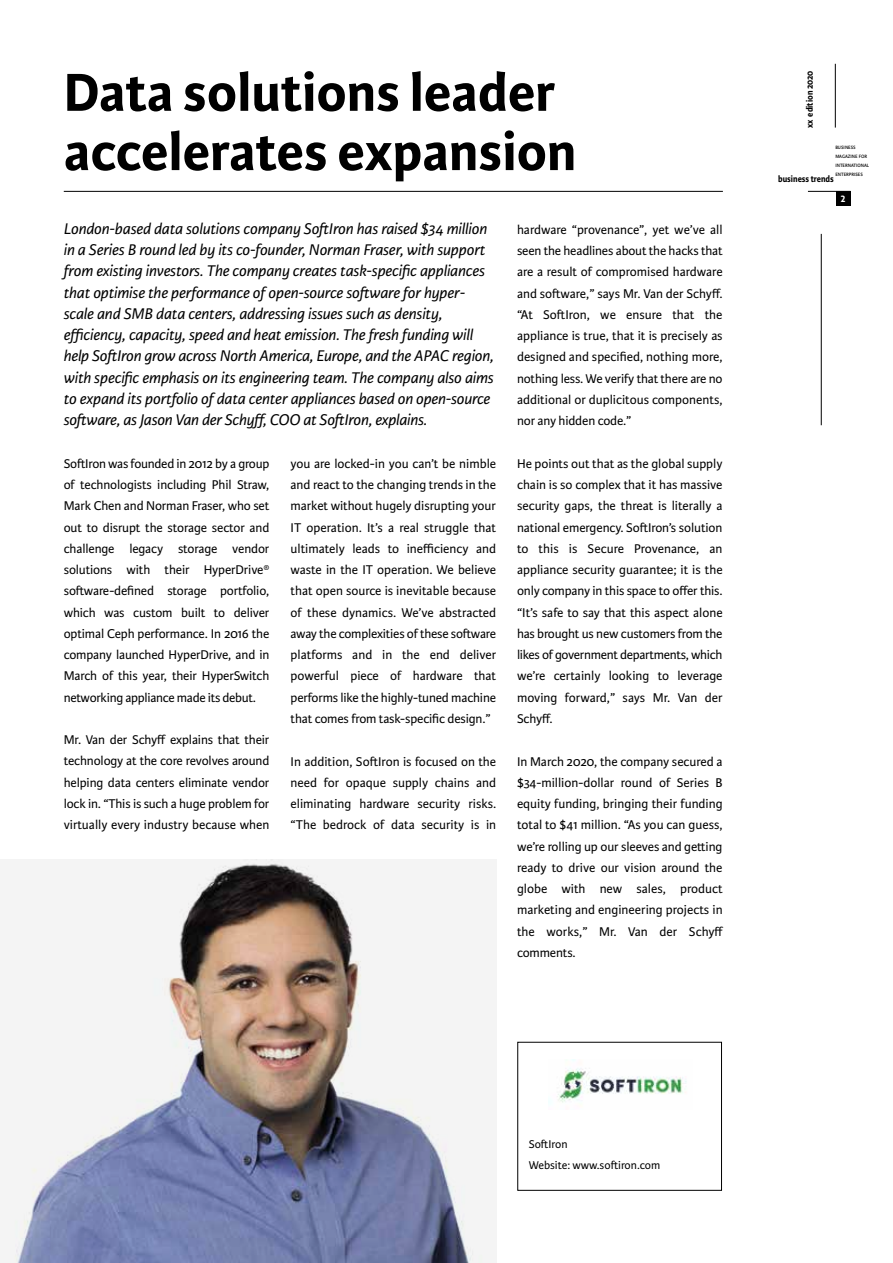
<style>
.page{position:relative;width:893px;height:1263px;background:#fff}
.page>*{position:absolute;margin:0;border:0;box-sizing:border-box;transform-origin:0 0}
.t1{font:700 57px/59.2px "Karmina Sans";color:#000}
.t2{font:italic 16.5px/21.3px "Karmina Sans";letter-spacing:-.005em;color:#000}
.t3{font:13.5px/21.3px "Karmina Sans";color:#000;text-align:justify}
.t4{font:12px/21.3px "Karmina Sans";color:#000}
.t5{font:700 9.75px "Karmina Sans";color:#000;scale:.9 1}
.t6{font:700 9.75px "Aller";color:#fff;scale:.9 1}
.t7{font:6.75px/9px "Karmina Sans";color:#000;scale:.9 1}
</style>
<div class="page">
<hr style="left:64px;top:191px;width:659px;height:1px;background:#000">
<hr style="left:808px;top:191px;width:42px;height:1px;background:#000">
<hr style="left:835px;top:64px;width:1px;height:64px;background:#000">
<div style="left:836px;top:191px;width:14px;height:15px;background:#000"></div>
<div style="left:517px;top:1042px;width:205px;height:149px;border:1px solid #000"></div>
<hr style="left:821px;top:234px;width:1px;height:191px;background:#000">
<img style="left:0;top:859px;width:496px;height:404px">
<img style="left:548px;top:1059px;width:139px;height:44px">
<h1 class="t1" style="left:64px;top:64px;width:514px">Data solutions leader accelerates expansion</h1>
<p class="t2" style="left:64px;top:218px;width:432px">London-based data solutions company SoftIron has raised $34 million in a Series B round led by its co-founder, Norman Fraser, with support from existing investors. The company creates task-specific appliances that optimise the performance of open-source software for hyper&shy;scale and SMB data centers, addressing issues such as density, efficiency, capacity, speed and heat emission. The fresh funding will help SoftIron grow across North America, Europe, and the APAC region, with specific emphasis on its engineering team. The company also aims to expand its portfolio of data center appliances based on open-source software, as Jason Van der Schyff, COO at SoftIron, explains.</p>
<p class="t3" style="left:64px;top:453px;width:207px">SoftIron was founded in 2012 by a group of technologists including Phil Straw, Mark Chen and Norman Fraser, who set out to disrupt the storage sector and challenge legacy storage vendor solutions with their HyperDrive® software-defined storage portfolio, which was custom built to deliver optimal Ceph performance. In 2016 the company launched HyperDrive, and in March of this year, their HyperSwitch networking appliance made its debut.</p>
<p class="t3" style="left:64px;top:729px;width:207px">Mr. Van der Schyff explains that their technology at the core revolves around helping data centers eliminate vendor lock in. “This is such a huge problem for virtually every industry because when</p>
<p class="t3" style="left:291px;top:453px;width:207px">you are locked-in you can’t be nimble and react to the changing trends in the market without hugely disrupting your IT operation. It’s a real struggle that ultimately leads to inefficiency and waste in the IT operation. We believe that open source is inevitable because of these dynamics. We’ve abstracted away the complexities of these software platforms and in the end deliver powerful piece of hardware that performs like the highly-tuned machine that comes from task-specific design.”</p>
<p class="t3" style="left:291px;top:751px;width:207px">In addition, SoftIron is focused on the need for opaque supply chains and eliminating hardware security risks. “The bedrock of data security is in</p>
<p class="t3" style="left:517px;top:219px;width:207px">hardware “provenance”, yet we’ve all seen the headlines about the hacks that are a result of compromised hardware and software,” says Mr. Van der Schyff. “At SoftIron, we ensure that the appliance is true, that it is precisely as designed and specified, nothing more, nothing less. We verify that there are no additional or duplicitous components, nor any hidden code.”</p>
<p class="t3" style="left:517px;top:453px;width:207px">He points out that as the global supply chain is so complex that it has massive security gaps, the threat is literally a national emergency. SoftIron’s solution to this is Secure Provenance, an appliance security guarantee; it is the only company in this space to offer this. “It’s safe to say that this aspect alone has brought us new customers from the likes of government departments, which we’re certainly looking to leverage moving forward,” says Mr. Van der Schyff.</p>
<p class="t3" style="left:517px;top:751px;width:208px">In March 2020, the company secured a $34-million-dollar round of Series B equity funding, bringing their funding total to $41 million. “As you can guess, we’re rolling up our sleeves and getting ready to drive our vision around the globe with new sales, product marketing and engineering projects in the works,” Mr. Van der Schyff comments.</p>
<p class="t5" style="left:804px;top:128px;width:65px;rotate:-90deg">xx edition 2020</p>
<p class="t7" style="left:835px;top:142px;width:39px">business magazine for international enterprises</p>
<p class="t5" style="left:778px;top:173px;width:63px">business trends</p>
<p class="t6" style="left:840px;top:193px;width:7px">2</p>
<p class="t4" style="left:529px;top:1134px;width:133px">SoftIron<br>Website: www.softiron.com</p>
</div>
